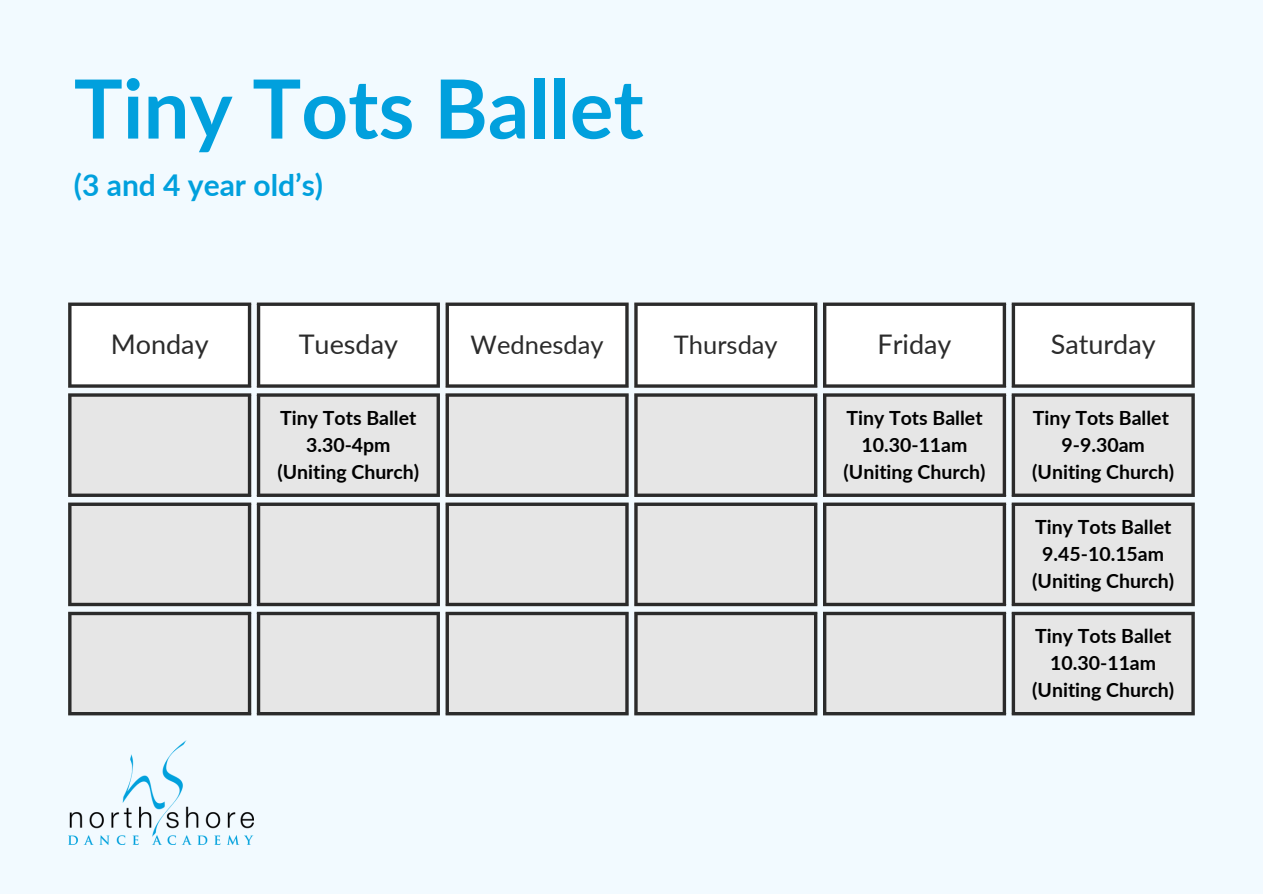
<style>
.page{position:relative;width:1263px;height:894px;background:#fff}
.page>*{position:absolute;margin:0;border:0;box-sizing:border-box;transform-origin:0 0}
.t1{font:700 81.6px "Lato";color:#01a0dd}
.t2{font:700 30px "Lato";color:#01a0dd}
.t3{font:27px "Lato";color:#2b2b2b}
.t4{font:25.5px "Lato";color:#2b2b2b}
.t5{font:700 19.5px/27px "Lato";color:#000;text-align:center}
</style>
<div class="page">
<div style="left:0;top:0;width:1263px;height:893px;background:#f2faff"></div>
<div style="left:72px;top:302px;width:1119px;height:85px;background:#fff"></div>
<svg style="left:68px;top:393px;width:1127px;height:322px;background:#e5e5e6"></svg>
<svg style="left:68px;top:306px;width:4px;height:78px"></svg>
<hr style="left:248px;top:306px;width:3px;height:78px;background:#2b2b2b">
<svg style="left:68px;top:302px;width:183px;height:4px"></svg>
<hr style="left:68px;top:384px;width:183px;height:3px;background:#2b2b2b">
<hr style="left:257px;top:306px;width:3px;height:78px;background:#2b2b2b">
<hr style="left:437px;top:306px;width:3px;height:78px;background:#2b2b2b">
<svg style="left:257px;top:302px;width:183px;height:4px"></svg>
<hr style="left:257px;top:384px;width:183px;height:3px;background:#2b2b2b">
<hr style="left:446px;top:306px;width:3px;height:78px;background:#2b2b2b">
<svg style="left:625px;top:306px;width:4px;height:78px"></svg>
<svg style="left:446px;top:302px;width:183px;height:4px"></svg>
<hr style="left:446px;top:384px;width:183px;height:3px;background:#2b2b2b">
<svg style="left:634px;top:306px;width:4px;height:78px"></svg>
<hr style="left:814px;top:306px;width:3px;height:78px;background:#2b2b2b">
<svg style="left:634px;top:302px;width:183px;height:4px"></svg>
<hr style="left:634px;top:384px;width:183px;height:3px;background:#2b2b2b">
<hr style="left:823px;top:306px;width:3px;height:78px;background:#2b2b2b">
<hr style="left:1003px;top:306px;width:3px;height:78px;background:#2b2b2b">
<svg style="left:823px;top:302px;width:183px;height:4px"></svg>
<hr style="left:823px;top:384px;width:183px;height:3px;background:#2b2b2b">
<hr style="left:1012px;top:306px;width:3px;height:78px;background:#2b2b2b">
<svg style="left:1191px;top:306px;width:4px;height:78px"></svg>
<svg style="left:1012px;top:302px;width:183px;height:4px"></svg>
<hr style="left:1012px;top:384px;width:183px;height:3px;background:#2b2b2b">
<svg style="left:68px;top:396px;width:4px;height:97px"></svg>
<hr style="left:248px;top:396px;width:3px;height:97px;background:#2b2b2b">
<hr style="left:68px;top:393px;width:183px;height:3px;background:#2b2b2b">
<svg style="left:68px;top:493px;width:183px;height:4px"></svg>
<hr style="left:257px;top:396px;width:3px;height:97px;background:#2b2b2b">
<hr style="left:437px;top:396px;width:3px;height:97px;background:#2b2b2b">
<hr style="left:257px;top:393px;width:183px;height:3px;background:#2b2b2b">
<svg style="left:257px;top:493px;width:183px;height:4px"></svg>
<hr style="left:446px;top:396px;width:3px;height:97px;background:#2b2b2b">
<svg style="left:625px;top:396px;width:4px;height:97px"></svg>
<hr style="left:446px;top:393px;width:183px;height:3px;background:#2b2b2b">
<svg style="left:446px;top:493px;width:183px;height:4px"></svg>
<svg style="left:634px;top:396px;width:4px;height:97px"></svg>
<hr style="left:814px;top:396px;width:3px;height:97px;background:#2b2b2b">
<hr style="left:634px;top:393px;width:183px;height:3px;background:#2b2b2b">
<svg style="left:634px;top:493px;width:183px;height:4px"></svg>
<hr style="left:823px;top:396px;width:3px;height:97px;background:#2b2b2b">
<hr style="left:1003px;top:396px;width:3px;height:97px;background:#2b2b2b">
<hr style="left:823px;top:393px;width:183px;height:3px;background:#2b2b2b">
<svg style="left:823px;top:493px;width:183px;height:4px"></svg>
<hr style="left:1012px;top:396px;width:3px;height:97px;background:#2b2b2b">
<svg style="left:1191px;top:396px;width:4px;height:97px"></svg>
<hr style="left:1012px;top:393px;width:183px;height:3px;background:#2b2b2b">
<svg style="left:1012px;top:493px;width:183px;height:4px"></svg>
<svg style="left:68px;top:506px;width:4px;height:96px"></svg>
<hr style="left:248px;top:506px;width:3px;height:96px;background:#2b2b2b">
<svg style="left:68px;top:502px;width:183px;height:4px"></svg>
<svg style="left:68px;top:602px;width:183px;height:4px"></svg>
<hr style="left:257px;top:506px;width:3px;height:96px;background:#2b2b2b">
<hr style="left:437px;top:506px;width:3px;height:96px;background:#2b2b2b">
<svg style="left:257px;top:502px;width:183px;height:4px"></svg>
<svg style="left:257px;top:602px;width:183px;height:4px"></svg>
<hr style="left:446px;top:506px;width:3px;height:96px;background:#2b2b2b">
<svg style="left:625px;top:506px;width:4px;height:96px"></svg>
<svg style="left:446px;top:502px;width:183px;height:4px"></svg>
<svg style="left:446px;top:602px;width:183px;height:4px"></svg>
<svg style="left:634px;top:506px;width:4px;height:96px"></svg>
<hr style="left:814px;top:506px;width:3px;height:96px;background:#2b2b2b">
<svg style="left:634px;top:502px;width:183px;height:4px"></svg>
<svg style="left:634px;top:602px;width:183px;height:4px"></svg>
<hr style="left:823px;top:506px;width:3px;height:96px;background:#2b2b2b">
<hr style="left:1003px;top:506px;width:3px;height:96px;background:#2b2b2b">
<svg style="left:823px;top:502px;width:183px;height:4px"></svg>
<svg style="left:823px;top:602px;width:183px;height:4px"></svg>
<hr style="left:1012px;top:506px;width:3px;height:96px;background:#2b2b2b">
<svg style="left:1191px;top:506px;width:4px;height:96px"></svg>
<svg style="left:1012px;top:502px;width:183px;height:4px"></svg>
<svg style="left:1012px;top:602px;width:183px;height:4px"></svg>
<svg style="left:68px;top:615px;width:4px;height:96px"></svg>
<hr style="left:248px;top:615px;width:3px;height:96px;background:#2b2b2b">
<svg style="left:68px;top:611px;width:183px;height:4px"></svg>
<svg style="left:68px;top:711px;width:183px;height:4px"></svg>
<hr style="left:257px;top:615px;width:3px;height:96px;background:#2b2b2b">
<hr style="left:437px;top:615px;width:3px;height:96px;background:#2b2b2b">
<svg style="left:257px;top:611px;width:183px;height:4px"></svg>
<svg style="left:257px;top:711px;width:183px;height:4px"></svg>
<hr style="left:446px;top:615px;width:3px;height:96px;background:#2b2b2b">
<svg style="left:625px;top:615px;width:4px;height:96px"></svg>
<svg style="left:446px;top:611px;width:183px;height:4px"></svg>
<svg style="left:446px;top:711px;width:183px;height:4px"></svg>
<svg style="left:634px;top:615px;width:4px;height:96px"></svg>
<hr style="left:814px;top:615px;width:3px;height:96px;background:#2b2b2b">
<svg style="left:634px;top:611px;width:183px;height:4px"></svg>
<svg style="left:634px;top:711px;width:183px;height:4px"></svg>
<hr style="left:823px;top:615px;width:3px;height:96px;background:#2b2b2b">
<hr style="left:1003px;top:615px;width:3px;height:96px;background:#2b2b2b">
<svg style="left:823px;top:611px;width:183px;height:4px"></svg>
<svg style="left:823px;top:711px;width:183px;height:4px"></svg>
<hr style="left:1012px;top:615px;width:3px;height:96px;background:#2b2b2b">
<svg style="left:1191px;top:615px;width:4px;height:96px"></svg>
<svg style="left:1012px;top:611px;width:183px;height:4px"></svg>
<svg style="left:1012px;top:711px;width:183px;height:4px"></svg>
<img style="left:68px;top:740px;width:186px;height:104px">
<p class="t1" style="left:74px;top:58px;width:571px">Tiny Tots Ballet</p>
<p class="t2" style="left:74px;top:166px;width:251px">(3 and 4 year old’s)</p>
<h1 class="t3" style="left:111px;top:327px;width:99px">Monday</h1>
<p class="t3" style="left:299px;top:327px;width:101px">Tuesday</p>
<p class="t4" style="left:471px;top:329px;width:134px">Wednesday</p>
<p class="t4" style="left:674px;top:329px;width:105px">Thursday</p>
<p class="t3" style="left:877px;top:327px;width:76px">Friday</p>
<p class="t3" style="left:1051px;top:327px;width:107px">Saturday</p>
<p class="t5" style="left:280px;top:403px;width:138px">Tiny Tots Ballet<br>3.30-4pm</p>
<p class="t5" style="left:277px;top:457px;width:143px">(Uniting Church)</p>
<p class="t5" style="left:846px;top:403px;width:138px">Tiny Tots Ballet<br>10.30-11am</p>
<p class="t5" style="left:843px;top:457px;width:143px">(Uniting Church)</p>
<p class="t5" style="left:1033px;top:403px;width:138px">Tiny Tots Ballet</p>
<p class="t5" style="left:1061px;top:430px;width:85px">9-9.30am</p>
<p class="t5" style="left:1032px;top:457px;width:143px">(Uniting Church)</p>
<p class="t5" style="left:1035px;top:513px;width:138px">Tiny Tots Ballet<br>9.45-10.15am</p>
<p class="t5" style="left:1032px;top:567px;width:143px">(Uniting Church)</p>
<p class="t5" style="left:1035px;top:622px;width:138px">Tiny Tots Ballet<br>10.30-11am</p>
<p class="t5" style="left:1032px;top:676px;width:143px">(Uniting Church)</p>
</div>
